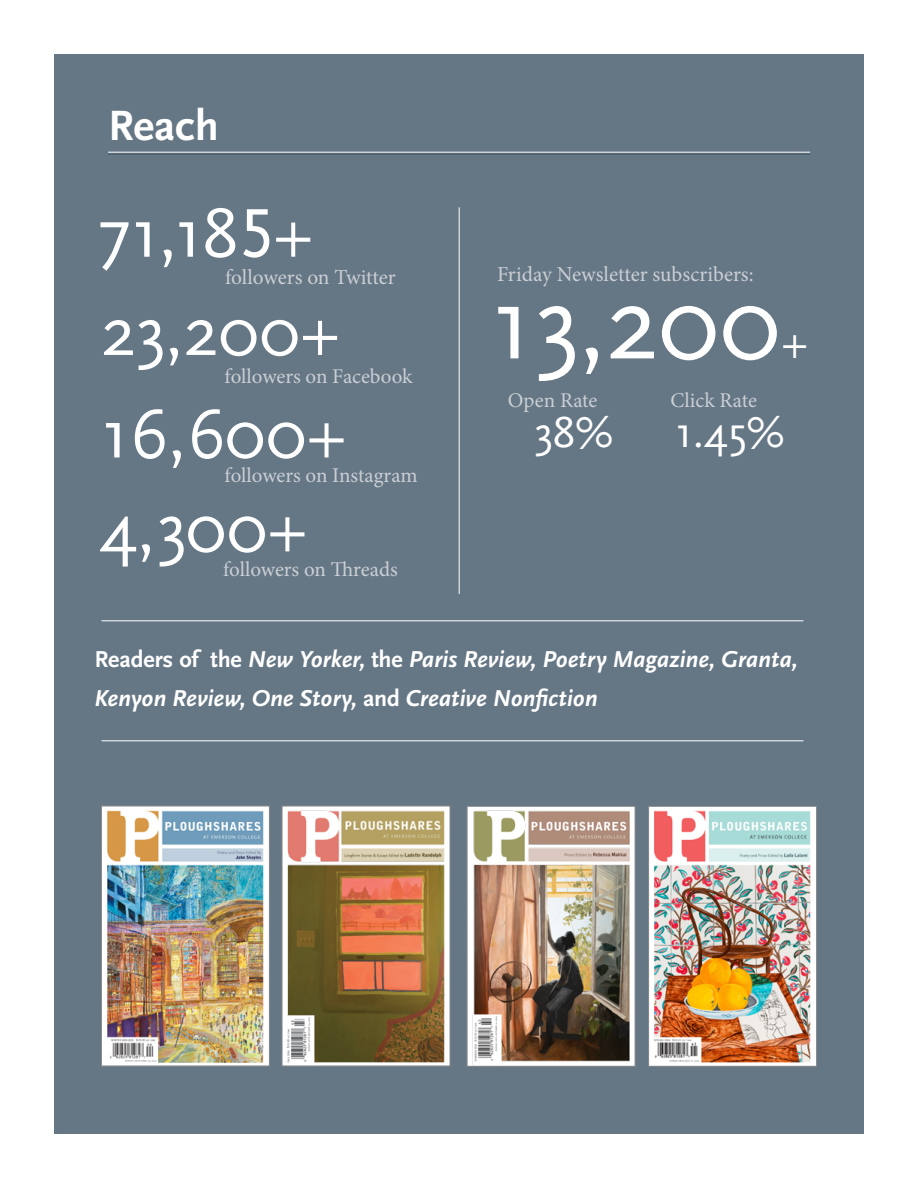
<style>
.page{position:relative;width:918px;height:1188px;background:#fff}
.page>*{position:absolute;margin:0;border:0;box-sizing:border-box;transform-origin:0 0}
.t1{font:107.7px "Scala Sans Pro";color:#fff}
.t2{font:72px "Scala Sans Pro";color:#fff}
.t3{font:48.15px "Scala Sans Pro";color:#fff}
.t4{font:45px "Scala Sans Pro";color:#fff}
.t5{font:700 44.25px "Scala Sans Pro";color:#fff}
.t6{font:italic 700 24px/39px "Scala Sans Pro";letter-spacing:-.005em;color:#fff}
.t7{font:21.3px "Minion Pro";letter-spacing:-.005em;color:#cacfd5}
.t8{font:21px "Minion Pro";letter-spacing:-.005em;color:#cacfd5}
.s1{font-style:normal}
</style>
<div class="page">
<div style="left:54px;top:54px;width:810px;height:1080px;background:#657684"></div>
<hr style="left:108px;top:154px;width:702px;height:1px;background:#415765">
<hr style="left:108px;top:152px;width:702px;height:1px;background:#fff">
<hr style="left:459px;top:207px;width:1px;height:387px;background:#fff">
<hr style="left:102px;top:621px;width:702px;height:1px;background:#fff">
<hr style="left:102px;top:741px;width:702px;height:1px;background:#fff">
<img style="left:652px;top:808px;width:162px;height:256px">
<div style="left:648px;top:806px;width:169px;height:260px;border:1px solid #878a8e"></div>
<img style="left:470px;top:808px;width:162px;height:256px">
<div style="left:467px;top:806px;width:168px;height:260px;border:1px solid #878a8e"></div>
<img style="left:285px;top:808px;width:162px;height:256px">
<div style="left:282px;top:806px;width:168px;height:260px;border:1px solid #878a8e"></div>
<img style="left:104px;top:808px;width:163px;height:256px">
<div style="left:101px;top:806px;width:169px;height:260px;border:1px solid #878a8e"></div>
<h3 class="t5" style="left:108px;top:101px;width:112px">Reach</h3>
<h2 class="t2" style="left:97px;top:192px;width:218px">71,185+</h2>
<p class="t7" style="left:225px;top:262px;width:172px">followers on Twitter</p>
<h2 class="t2" style="left:101px;top:290px;width:241px">23,200+</h2>
<p class="t8" style="left:225px;top:362px;width:190px">followers on Facebook</p>
<h2 class="t2" style="left:101px;top:393px;width:248px">16,600+</h2>
<p class="t8" style="left:225px;top:461px;width:195px">followers on Instagram</p>
<h2 class="t2" style="left:99px;top:487px;width:210px">4,300+</h2>
<p class="t8" style="left:223px;top:555px;width:176px">followers on Threads</p>
<p class="t7" style="left:497px;top:260px;width:258px">Friday Newsletter subscribers:</p>
<h1 class="t1" style="left:491px;top:262px;width:293px">13,200</h1>
<h3 class="t3" style="left:782px;top:315px;width:28px">+</h3>
<p class="t8" style="left:508px;top:387px;width:91px">Open Rate</p>
<p class="t8" style="left:671px;top:386px;width:88px">Click Rate</p>
<h3 class="t4" style="left:534px;top:407px;width:82px">38%</h3>
<h3 class="t4" style="left:675px;top:407px;width:111px">1.45%</h3>
<p class="t6" style="left:94px;top:640px;width:705px"><span class="s1">Readers of the</span> New Yorker, <span class="s1">the</span> Paris Review, Poetry Magazine, Granta,<br>Kenyon Review, One Story, <span class="s1">and</span> Creative Nonfiction</p>
</div>
